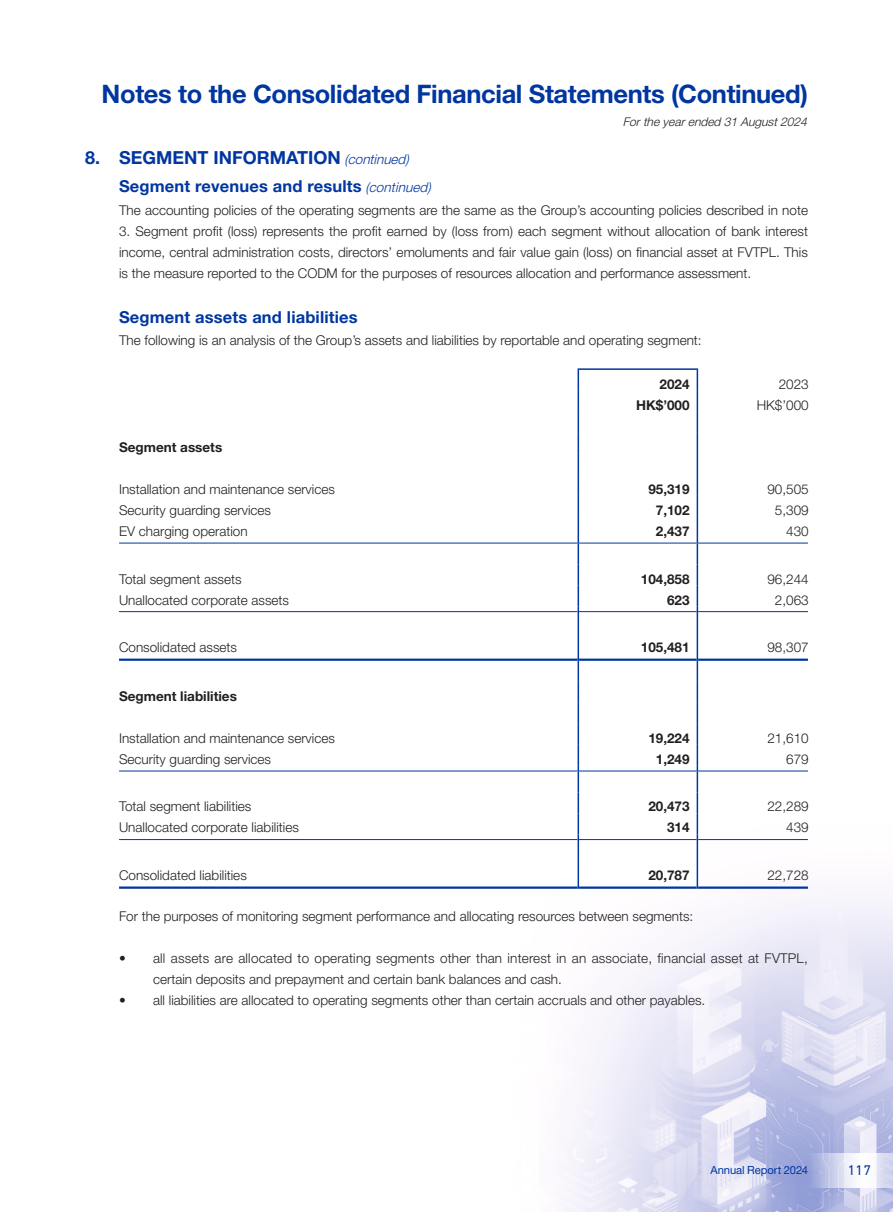
<style>
.page{position:relative;width:893px;height:1212px;background:#fff}
.page>*{position:absolute;margin:0;border:0;box-sizing:border-box;transform-origin:0 0}
.t1{font:700 25.5px "Helvetica Neue LT Pro";letter-spacing:-.015em;color:#0036a0}
._01_Heading_1{font:700 18px "Helvetica Neue LT Pro";color:#0036a0}
._02_Heading_2{font:700 16.5px "Helvetica Neue LT Pro";letter-spacing:.01em;color:#0036a0}
.t2{font:14.25px "DIN Next LT Pro";color:#0036a0}
._00_Body_text{font:300 13.5px/21px "Helvetica Neue LT Pro";color:#231f20;text-align:justify}
._50_Table_Body{font:300 13.5px "Helvetica Neue LT Pro";color:#231f20}
._50_Table_Body-2{font:700 13.5px "Helvetica Neue LT Pro";color:#231f20}
.t3{font:italic 300 12px "Helvetica Neue LT Pro";color:#231f20}
.t4{font:11.25px "Helvetica Neue LT Pro";letter-spacing:-.01em;color:#0036a0}
.s1{font-weight:300;font-style:italic;font-size:13.5px}
</style>
<div class="page">
<img style="left:119px;top:368px;width:774px;height:844px">
<svg style="left:809px;top:1153px;width:84px;height:34px"></svg>
<svg style="left:579px;top:370px;width:118px;height:516px"></svg>
<hr style="left:578px;top:368px;width:120px;height:2px;background:#0036a0">
<svg style="left:578px;top:370px;width:1px;height:519px"></svg>
<svg style="left:697px;top:370px;width:1px;height:519px"></svg>
<hr style="left:119px;top:543px;width:459px;height:1px;background:#0036a0">
<hr style="left:579px;top:543px;width:118px;height:1px;background:#0036a0">
<hr style="left:698px;top:543px;width:110px;height:1px;background:#0036a0">
<hr style="left:119px;top:611px;width:459px;height:1px;background:#0036a0">
<hr style="left:579px;top:611px;width:118px;height:1px;background:#0036a0">
<hr style="left:698px;top:611px;width:110px;height:1px;background:#0036a0">
<hr style="left:119px;top:658px;width:459px;height:3px;background:#0036a0">
<hr style="left:579px;top:658px;width:118px;height:3px;background:#0036a0">
<hr style="left:698px;top:658px;width:110px;height:3px;background:#0036a0">
<hr style="left:119px;top:771px;width:459px;height:1px;background:#0036a0">
<hr style="left:579px;top:771px;width:118px;height:1px;background:#0036a0">
<hr style="left:698px;top:771px;width:110px;height:1px;background:#0036a0">
<hr style="left:119px;top:839px;width:459px;height:1px;background:#0036a0">
<hr style="left:579px;top:839px;width:118px;height:1px;background:#0036a0">
<hr style="left:698px;top:839px;width:110px;height:1px;background:#0036a0">
<hr style="left:119px;top:886px;width:459px;height:3px;background:#0036a0">
<hr style="left:579px;top:886px;width:118px;height:3px;background:#0036a0">
<hr style="left:698px;top:886px;width:110px;height:3px;background:#0036a0">
<h1 class="t1" style="left:102px;top:78px;width:708px">Notes to the Consolidated Financial Statements (Continued)</h1>
<p class="t3" style="left:623px;top:114px;width:189px">Forthe yearended 31 August2024</p>
<p class="_01_Heading_1" style="left:85px;top:147px;width:325px">8. SEGMENT INFORMATION <span class="s1">(continued)</span></p>
<p class="_02_Heading_2" style="left:119px;top:176px;width:313px">Segment revenues and results <span class="s1">(continued)</span></p>
<p class="_00_Body_text" style="left:119px;top:200px;width:690px">The accounting policies of the operating segments are the same as the Group’s accounting policies described in note</p>
<p class="_00_Body_text" style="left:119px;top:221px;width:690px">3. Segment profit (loss) represents the profit earned by (loss from) each segment without allocation of bank interest income, central administration costs, directors’ emoluments and fair value gain (loss) on financial asset at FVTPL. This is the measure reported to the CODM for the purposes of resources allocation and performance assessment.</p>
<p class="_02_Heading_2" style="left:119px;top:307px;width:240px">Segment assets and liabilities</p>
<p class="_00_Body_text" style="left:119px;top:330px;width:584px">The following is an analysis of the Group’s assets and liabilities by reportable and operating segment:</p>
<p class="_50_Table_Body-2" style="left:660px;top:376px;width:32px">2024</p>
<p class="_50_Table_Body" style="left:779px;top:376px;width:32px">2023</p>
<p class="_50_Table_Body-2" style="left:636px;top:397px;width:55px">HK$’000</p>
<p class="_50_Table_Body" style="left:757px;top:397px;width:54px">HK$’000</p>
<p class="_50_Table_Body-2" style="left:119px;top:439px;width:105px">Segment assets</p>
<p class="_50_Table_Body" style="left:119px;top:481px;width:217px">Installation and maintenance services</p>
<p class="_50_Table_Body-2" style="left:648px;top:481px;width:43px">95,319</p>
<p class="_50_Table_Body" style="left:767px;top:481px;width:43px">90,505</p>
<p class="_50_Table_Body" style="left:119px;top:502px;width:154px">Security guarding services</p>
<p class="_50_Table_Body-2" style="left:656px;top:502px;width:35px">7,102</p>
<p class="_50_Table_Body" style="left:775px;top:502px;width:35px">5,309</p>
<p class="_50_Table_Body" style="left:119px;top:523px;width:130px">EV charging operation</p>
<p class="_50_Table_Body-2" style="left:656px;top:523px;width:35px">2,437</p>
<p class="_50_Table_Body" style="left:786px;top:523px;width:24px">430</p>
<p class="_50_Table_Body" style="left:119px;top:570px;width:124px">Total segment assets</p>
<p class="_50_Table_Body-2" style="left:641px;top:570px;width:50px">104,858</p>
<p class="_50_Table_Body" style="left:767px;top:570px;width:43px">96,244</p>
<p class="_50_Table_Body" style="left:119px;top:591px;width:172px">Unallocated corporate assets</p>
<p class="_50_Table_Body-2" style="left:667px;top:591px;width:24px">623</p>
<p class="_50_Table_Body" style="left:775px;top:591px;width:35px">2,063</p>
<p class="_50_Table_Body" style="left:119px;top:639px;width:120px">Consolidated assets</p>
<p class="_50_Table_Body-2" style="left:641px;top:639px;width:50px">105,481</p>
<p class="_50_Table_Body" style="left:767px;top:639px;width:43px">98,307</p>
<p class="_50_Table_Body-2" style="left:119px;top:688px;width:119px">Segment liabilities</p>
<p class="_50_Table_Body" style="left:119px;top:730px;width:217px">Installation and maintenance services</p>
<p class="_50_Table_Body-2" style="left:648px;top:730px;width:43px">19,224</p>
<p class="_50_Table_Body" style="left:767px;top:730px;width:43px">21,610</p>
<p class="_50_Table_Body" style="left:119px;top:751px;width:154px">Security guarding services</p>
<p class="_50_Table_Body-2" style="left:656px;top:751px;width:35px">1,249</p>
<p class="_50_Table_Body" style="left:786px;top:751px;width:24px">679</p>
<p class="_50_Table_Body" style="left:119px;top:798px;width:134px">Total segment liabilities</p>
<p class="_50_Table_Body-2" style="left:648px;top:798px;width:43px">20,473</p>
<p class="_50_Table_Body" style="left:767px;top:798px;width:43px">22,289</p>
<p class="_50_Table_Body" style="left:119px;top:819px;width:181px">Unallocated corporate liabilities</p>
<p class="_50_Table_Body-2" style="left:667px;top:819px;width:24px">314</p>
<p class="_50_Table_Body" style="left:786px;top:819px;width:24px">439</p>
<p class="_50_Table_Body" style="left:119px;top:867px;width:129px">Consolidated liabilities</p>
<p class="_50_Table_Body-2" style="left:648px;top:867px;width:43px">20,787</p>
<p class="_50_Table_Body" style="left:767px;top:867px;width:43px">22,728</p>
<p class="_00_Body_text" style="left:119px;top:906px;width:576px">For the purposes of monitoring segment performance and allocating resources between segments:</p>
<p class="_00_Body_text" style="left:153px;top:948px;width:656px;text-indent:-34px">• all assets are allocated to operating segments other than interest in an associate, financial asset at FVTPL, certain deposits and prepayment and certain bank balances and cash.</p>
<p class="_00_Body_text" style="left:119px;top:990px;width:588px">• all liabilities are allocated to operating segments other than certain accruals and other payables.</p>
<p class="t4" style="left:710px;top:1163px;width:99px">Annual Report 2024</p>
<p class="t2" style="left:848px;top:1162px;width:25px">117</p>
</div>
